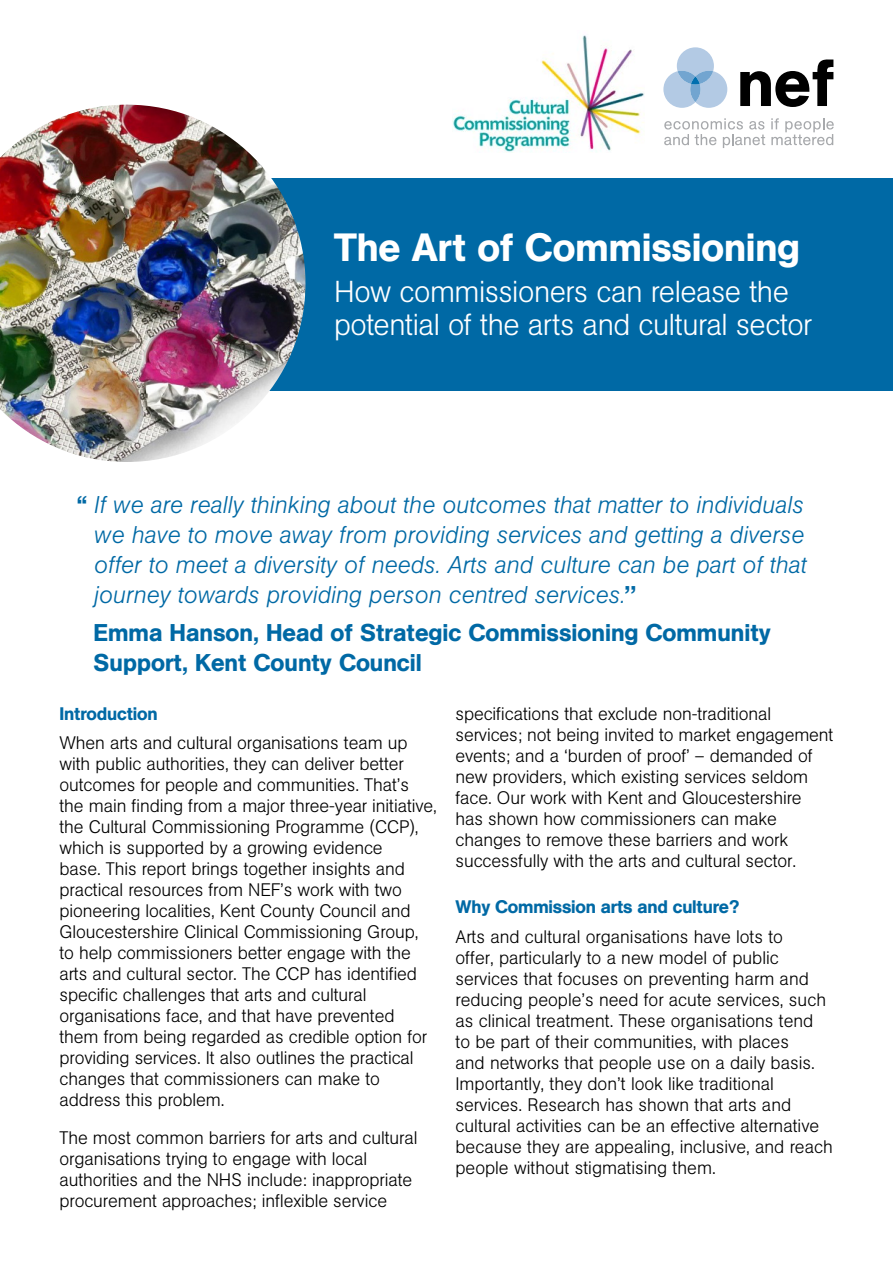
<style>
.page{position:relative;width:893px;height:1263px;background:#fff}
.page>*{position:absolute;margin:0;border:0;box-sizing:border-box;transform-origin:0 0}
.BULLETIN_TITLE{font:500 39px "AG Book BQ";letter-spacing:-.005em;color:#fff}
.BULLETIN_SUBTITLE{font:300 30px/33px "AG Book BQ";letter-spacing:-.015em;color:#fff}
.t1{font:italic 300 24px/30px "AG Book BQ";color:#0069a5}
.STAND_FIRST_QUOTE{font:500 24px/30px "AG Book BQ";color:#0069a5}
.BODY_TEXT{font:300 18px/21px "AG Book BQ";letter-spacing:-.005em;color:#000}
.CROSS_HEAD_1{font:500 18px "AG Book BQ";letter-spacing:-.01em;color:#0069a5}
.s1{font-weight:500;font-style:normal}
</style>
<div class="page">
<div style="left:0;top:178px;width:893px;height:213px;background:#0069a5"></div>
<svg style="left:663px;top:47px;width:64px;height:61px"></svg>
<svg style="left:740px;top:59px;width:93px;height:48px"></svg>
<svg style="left:664px;top:118px;width:101px;height:30px"></svg>
<svg style="left:771px;top:118px;width:62px;height:27px"></svg>
<img style="left:0;top:105px;width:305px;height:357px">
<img style="left:452px;top:35px;width:192px;height:117px">
<p class="BULLETIN_TITLE" style="left:334px;top:223px;width:467px">The Art of Commissioning</p>
<p class="BULLETIN_SUBTITLE" style="left:334px;top:275px;width:479px">How commissioners can release the potential of the arts and cultural sector</p>
<p class="t1" style="left:94px;top:489px;width:714px;text-indent:-17px"><span class="s1">“</span> If we are really thinking about the outcomes that matter to individuals we have to move away from providing services and getting a diverse offer to meet a diversity of needs. Arts and culture can be part of that journey towards providing person centred services.<span class="s1">’’</span></p>
<p class="STAND_FIRST_QUOTE" style="left:94px;top:618px;width:679px">Emma Hanson, Head of Strategic Commissioning Community<br>Support, Kent County Council</p>
<p class="CROSS_HEAD_1" style="left:60px;top:702px;width:100px">Introduction</p>
<p class="BODY_TEXT" style="left:60px;top:732px;width:379px">When arts and cultural organisations team up with public authorities, they can deliver better outcomes for people and communities. That’s the main finding from a major three-year initiative, the Cultural Commissioning Programme (CCP), which is supported by a growing evidence<br>base. This report brings together insights and practical resources from NEF’s work with two pioneering localities, Kent County Council and Gloucestershire Clinical Commissioning Group, to help commissioners better engage with the arts and cultural sector. The CCP has identified specific challenges that arts and cultural organisations face, and that have prevented them from being regarded as credible option for providing services. It also outlines the practical changes that commissioners can make to address this problem.</p>
<p class="BODY_TEXT" style="left:60px;top:1127px;width:359px">The most common barriers for arts and cultural organisations trying to engage with local authorities and the NHS include: inappropriate procurement approaches; inflexible service</p>
<p class="BODY_TEXT" style="left:455px;top:703px;width:379px">specifications that exclude non-traditional services; not being invited to market engagement events; and a ‘burden of proof’ – demanded of new providers, which existing services seldom face. Our work with Kent and Gloucestershire has shown how commissioners can make changes to remove these barriers and work successfully with the arts and cultural sector.</p>
<p class="CROSS_HEAD_1" style="left:455px;top:896px;width:286px">Why Commission arts and culture?</p>
<p class="BODY_TEXT" style="left:455px;top:926px;width:379px">Arts and cultural organisations have lots to<br>offer, particularly to a new model of public services that focuses on preventing harm and reducing people’s need for acute services, such as clinical treatment. These organisations tend<br>to be part of their communities, with places<br>and networks that people use on a daily basis.<br>Importantly, they don’t look like traditional services. Research has shown that arts and cultural activities can be an effective alternative because they are appealing, inclusive, and reach people without stigmatising them.</p>
</div>
